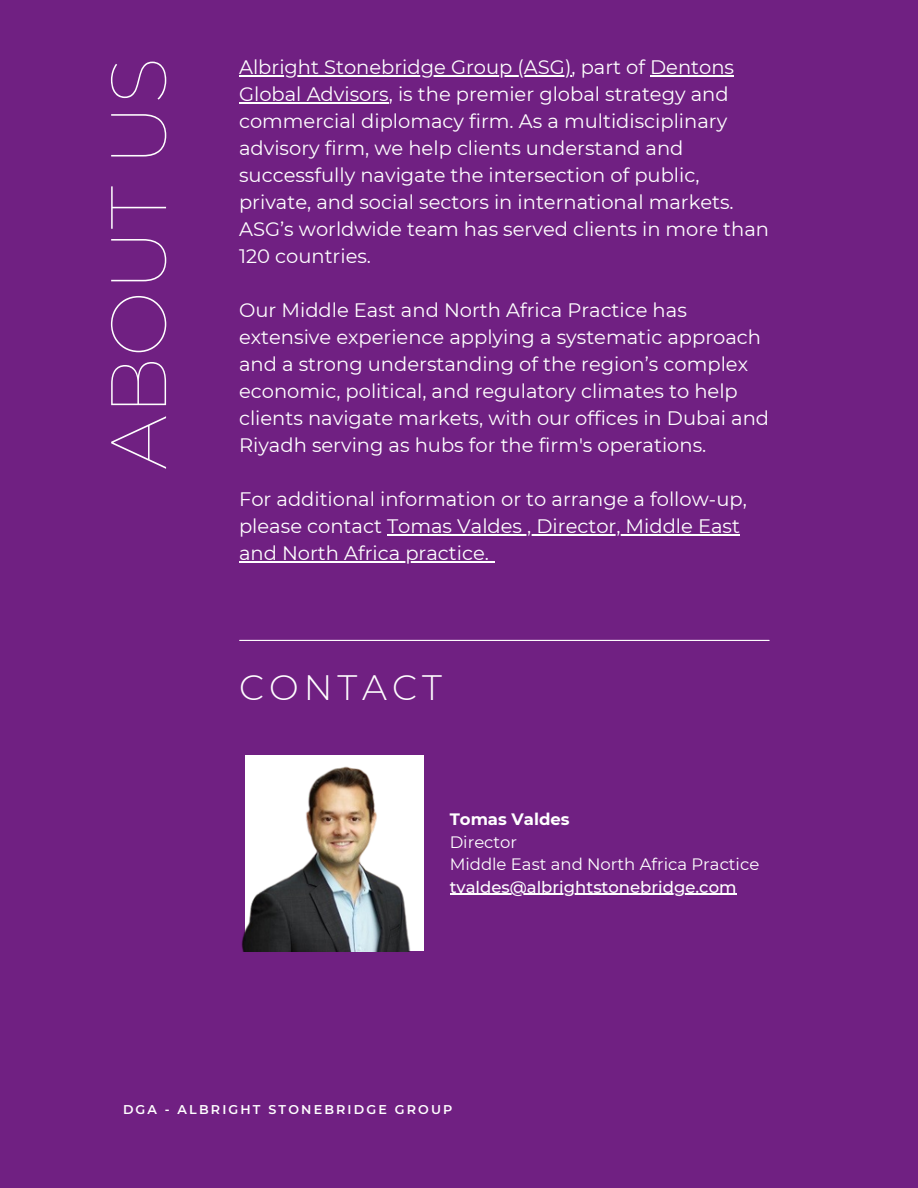
<style>
.page{position:relative;width:918px;height:1188px;background:#702082}
.page>*{position:absolute;margin:0;border:0;box-sizing:border-box;transform-origin:0 0}
.t1{font:100 78.45px "Montserrat";color:#fff}
.t2{font:300 35.25px "Montserrat";letter-spacing:.14em;color:#fff}
.t3{font:19.5px/27px "Montserrat";color:#fff}
.t4{font:16.5px/22.5px "Montserrat";color:#fff}
.t5{font:500 16.5px "Montserrat";color:#fff}
.t6{font:700 16.5px "Montserrat";color:#fff}
.t7{font:600 12.75px "Montserrat";letter-spacing:.17em;color:#fff}
</style>
<div class="page">
<hr style="left:240px;top:640px;width:529px;height:1px;background:#fff">
<img style="left:241px;top:755px;width:183px;height:196px">
<hr style="left:239px;top:75px;width:332px;height:1px;background:#fff">
<hr style="left:650px;top:75px;width:84px;height:1px;background:#fff">
<hr style="left:239px;top:102px;width:150px;height:1px;background:#fff">
<hr style="left:387px;top:534px;width:353px;height:1px;background:#fff">
<hr style="left:239px;top:561px;width:250px;height:1px;background:#fff">
<hr style="left:450px;top:894px;width:287px;height:1px;background:#fff">
<h1 class="t1" style="left:90px;top:470px;width:414px;rotate:-90deg">ABOUT US</h1>
<p class="t3" style="left:239px;top:54px;width:531px">Albright Stonebridge Group (ASG), part of Dentons Global Advisors, is the premier global strategy and commercial diplomacy firm. As a multidisciplinary advisory firm, we help clients understand and successfully navigate the intersection of public, private, and social sectors in international markets.<br>ASG’s worldwide team has served clients in more than 120 countries.</p>
<p class="t3" style="left:239px;top:297px;width:532px">Our Middle East and North Africa Practice has extensive experience applying a systematic approach and a strong understanding of the region’s complex economic, political, and regulatory climates to help clients navigate markets, with our offices in Dubai and Riyadh serving as hubs for the firm's operations.</p>
<p class="t3" style="left:239px;top:486px;width:509px">For additional information or to arrange a follow-up, please contact Tomas Valdes , Director, Middle East and North Africa practice.</p>
<h2 class="t2" style="left:239px;top:666px;width:204px">CONTACT</h2>
<p class="t6" style="left:450px;top:809px;width:121px">Tomas Valdes</p>
<p class="t4" style="left:450px;top:830px;width:311px">Director<br>Middle East and North Africa Practice</p>
<p class="t5" style="left:450px;top:877px;width:288px">tvaldes@albrightstonebridge.com</p>
<p class="t7" style="left:123px;top:1102px;width:331px">DGA - ALBRIGHT STONEBRIDGE GROUP</p>
</div>
